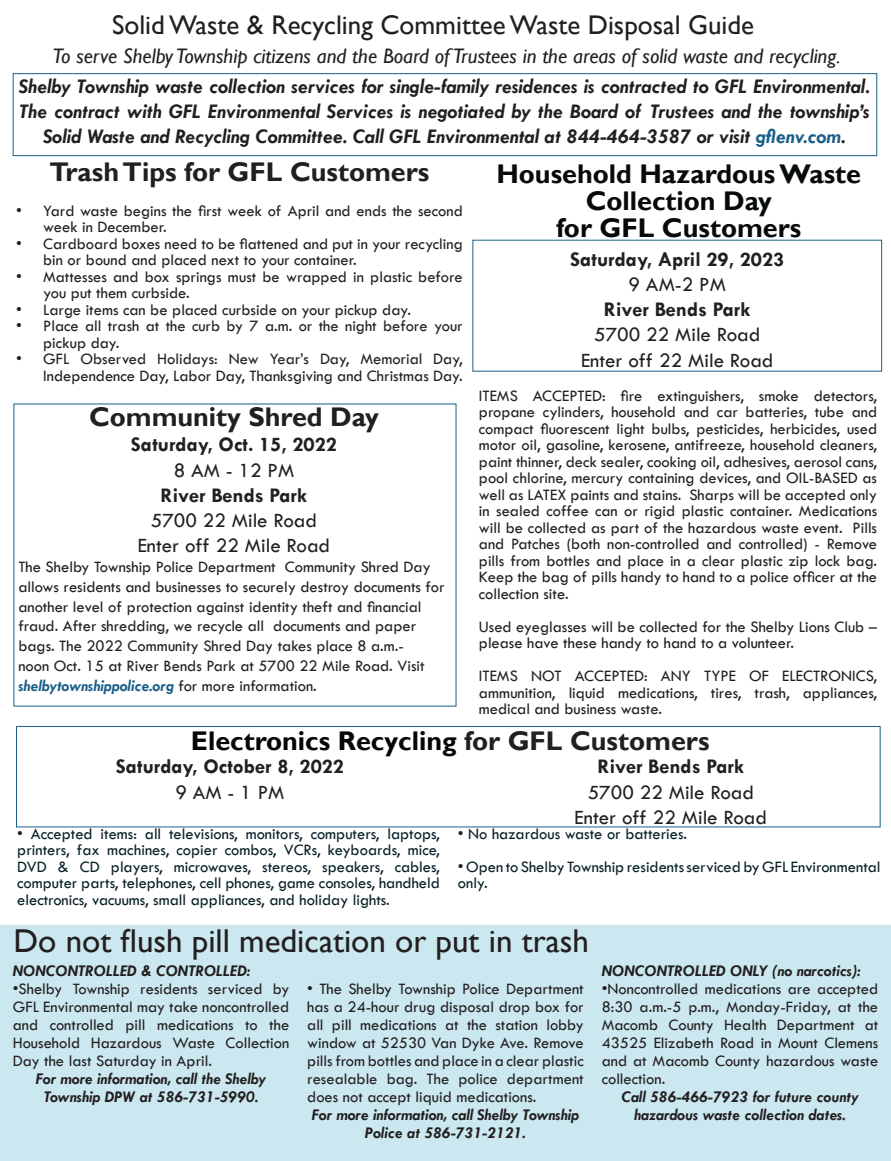
<style>
.page{position:relative;width:891px;height:1161px;background:#fff}
.page>*{position:absolute;margin:0;border:0;box-sizing:border-box;transform-origin:0 0}
.t1{font:33px "Gill Sans";color:#231f20}
.t2{font:700 27px/27px "Gill Sans";color:#070a0a;text-align:center}
.t3{font:27px "Gill Sans";color:#231f20}
.t4{font:700 27px "Gill Sans";color:#231f20}
.t5{font:700 27px "Gill Sans";color:#050605}
.t6{font:italic 700 21px/25.2px "Tw Cen";color:#231f20;text-align:center}
.t7{font:21px "Tw Cen";color:#231f20}
.t8{font:700 21px "Tw Cen";color:#231f20}
.t9{font:italic 21px "Gill Sans";color:#231f20}
.t10{font:16.5px/16.5px "Tw Cen";color:#231f20}
.t11{font:16.5px/16.5px "Tw Cen";color:#072027;text-align:justify}
.t12{font:italic 700 16.5px/18px "Tw Cen";color:#231f20;text-align:center}
.s1{color:#1a5f88}
.s2{font-weight:700;font-style:italic;color:#1a5f88}
.s3{color:#231f20}
</style>
<div class="page">
<div style="left:13px;top:73px;width:864px;height:83px;border:1px solid #1a5f88"></div>
<div style="left:0;top:925px;width:891px;height:236px;background:#cbe8f0"></div>
<div style="left:16px;top:726px;width:865px;height:101px;border:1px solid #1a5f88"></div>
<p class="t3" style="left:112px;top:10px;width:644px">Solid Waste &amp; Recycling Committee Waste Disposal Guide</p>
<p class="t9" style="left:53px;top:43px;width:790px">To serve Shelby Township citizens and the Board of Trustees in the areas of solid waste and recycling.</p>
<p class="t6" style="left:19px;top:73px;width:852px">Shelby Township waste collection services for single-family residences is contracted to GFL Environmental.<br>The contract with GFL Environmental Services is negotiated by the Board of Trustees and the township’s<br>Solid Waste and Recycling Committee. Call GFL Environmental at 844-464-3587 or visit <span class="s1">gflenv.com</span>.</p>
<p class="t4" style="left:49px;top:156px;width:382px">Trash Tips for GFL Customers</p>
<p class="t10" style="left:43px;top:202px;width:421px;text-indent:-27px">• Yard waste begins the first week of April and ends the second week in December.</p>
<p class="t10" style="left:43px;top:235px;width:421px;text-indent:-27px">• Cardboard boxes need to be flattened and put in your recycling bin or bound and placed next to your container.</p>
<p class="t10" style="left:43px;top:268px;width:421px;text-indent:-27px">• Mattesses and box springs must be wrapped in plastic before you put them curbside.</p>
<p class="t10" style="left:16px;top:301px;width:396px">• Large items can be placed curbside on your pickup day.</p>
<p class="t10" style="left:43px;top:318px;width:421px;text-indent:-27px">• Place all trash at the curb by 7 a.m. or the night before your pickup day.</p>
<p class="t10" style="left:16px;top:351px;width:448px;text-align:right">• GFL Observed Holidays: New Year’s Day, Memorial Day,<br>Independence Day, Labor Day, Thanksgiving and Christmas Day.</p>
<p class="t4" style="left:89px;top:401px;width:291px">Community Shred Day</p>
<p class="t8" style="left:131px;top:432px;width:208px">Saturday, Oct. 15, 2022</p>
<p class="t7" style="left:174px;top:457px;width:122px">8 AM - 12 PM</p>
<p class="t8" style="left:160px;top:483px;width:148px">River Bends Park</p>
<p class="t7" style="left:151px;top:508px;width:168px">5700 22 Mile Road</p>
<p class="t7" style="left:138px;top:533px;width:194px">Enter off 22 Mile Road</p>
<p class="t10" style="left:18px;top:557px;width:428px;line-height:19.8px">The Shelby Township Police Department Community Shred Day allows residents and businesses to securely destroy documents for another level of protection against identity theft and financial fraud. After shredding, we recycle all documents and paper bags. The 2022 Community Shred Day takes place 8 a.m.-<br>noon Oct. 15 at River Bends Park at 5700 22 Mile Road. Visit <span class="s2">shelbytownshippolice.org</span> for more information.</p>
<p class="t2" style="left:496px;top:161px;width:366px">Household Hazardous Waste<br>Collection Day</p>
<p class="t2" style="left:556px;top:215px;width:247px">for GFL Customers</p>
<p class="t8" style="left:570px;top:247px;width:216px">Saturday, April 29, 2023</p>
<p class="t7" style="left:629px;top:272px;width:99px">9 AM-2 PM</p>
<p class="t8" style="left:604px;top:297px;width:148px">River Bends Park</p>
<p class="t7" style="left:594px;top:322px;width:168px">5700 22 Mile Road</p>
<p class="t7" style="left:581px;top:347px;width:194px">Enter off 22 Mile Road</p>
<p class="t10" style="left:479px;top:387px;width:400px;text-align:justify">ITEMS ACCEPTED: fire extinguishers, smoke detectors, propane cylinders, household and car batteries, tube and compact fluorescent light bulbs, pesticides, herbicides, used motor oil, gasoline, kerosene, antifreeze, household cleaners, paint thinner, deck sealer, cooking oil, adhesives, aerosol cans, pool chlorine, mercury containing devices, and OIL-BASED as well as LATEX paints and stains. Sharps will be accepted only in sealed coffee can or rigid plastic container. Medications will be collected as part of the hazardous waste event. Pills and Patches (both non-controlled and controlled) - Remove pills from bottles and place in a clear plastic zip lock bag.<br>Keep the bag of pills handy to hand to a police officer at the collection site.</p>
<p class="t10" style="left:479px;top:618px;width:400px">Used eyeglasses will be collected for the Shelby Lions Club – please have these handy to hand to a volunteer.</p>
<p class="t10" style="left:479px;top:668px;width:400px;text-align:justify">ITEMS NOT ACCEPTED: ANY TYPE OF ELECTRONICS, ammunition, liquid medications, tires, trash, appliances, medical and business waste.</p>
<p class="t5" style="left:191px;top:724px;width:520px">Electronics Recycling <span class="s3">for GFL Customers</span></p>
<p class="t8" style="left:116px;top:754px;width:230px">Saturday, October 8, 2022</p>
<p class="t7" style="left:175px;top:779px;width:110px">9 AM - 1 PM</p>
<p class="t8" style="left:597px;top:754px;width:148px">River Bends Park</p>
<p class="t7" style="left:588px;top:779px;width:168px">5700 22 Mile Road</p>
<p class="t7" style="left:575px;top:805px;width:194px">Enter off 22 Mile Road</p>
<p class="t11" style="left:17px;top:825px;width:424px"><span class="s3">•</span> Accepted items: all televisions, monitors, computers, laptops, printers, fax machines, copier combos, VCRs, keyboards, mice, DVD &amp; CD players, microwaves, stereos, speakers, cables, computer parts, telephones, cell phones, game consoles, handheld electronics, vacuums, small appliances, and holiday lights.</p>
<p class="t11" style="left:458px;top:825px;width:231px"><span class="s3">•</span> No hazardous waste or batteries.</p>
<p class="t11" style="left:458px;top:858px;width:424px"><span class="s3">•</span> Open to Shelby Township residents serviced by GFL Environmental only.</p>
<p class="t1" style="left:14px;top:922px;width:577px">Do not flush pill medication or put in trash</p>
<p class="t12" style="left:13px;top:961px;width:239px">NONCONTROLLED &amp; CONTROLLED:</p>
<p class="t10" style="left:13px;top:980px;width:278px;line-height:18px;text-align:justify">•Shelby Township residents serviced by GFL Environmental may take noncontrolled and controlled pill medications to the Household Hazardous Waste Collection Day the last Saturday in April.</p>
<p class="t12" style="left:36px;top:1069px;width:232px">For more information, call the Shelby<br>Township DPW at 586-731-5990.</p>
<p class="t10" style="left:307px;top:980px;width:278px;line-height:18px;text-align:justify">• The Shelby Township Police Department has a 24-hour drug disposal drop box for all pill medications at the station lobby window at 52530 Van Dyke Ave. Remove pills from bottles and place in a clear plastic resealable bag. The police department does not accept liquid medications.</p>
<p class="t12" style="left:312px;top:1105px;width:269px">For more information, call Shelby Township<br>Police at 586-731-2121.</p>
<p class="t12" style="left:602px;top:961px;width:260px">NONCONTROLLED ONLY (no narcotics):</p>
<p class="t10" style="left:602px;top:980px;width:278px;line-height:18px;text-align:justify">•Noncontrolled medications are accepted 8:30 a.m.-5 p.m., Monday-Friday, at the Macomb County Health Department at 43525 Elizabeth Road in Mount Clemens and at Macomb County hazardous waste collection.</p>
<p class="t12" style="left:621px;top:1087px;width:239px">Call 586-466-7923 for future county hazardous waste collection dates.</p>
</div>
